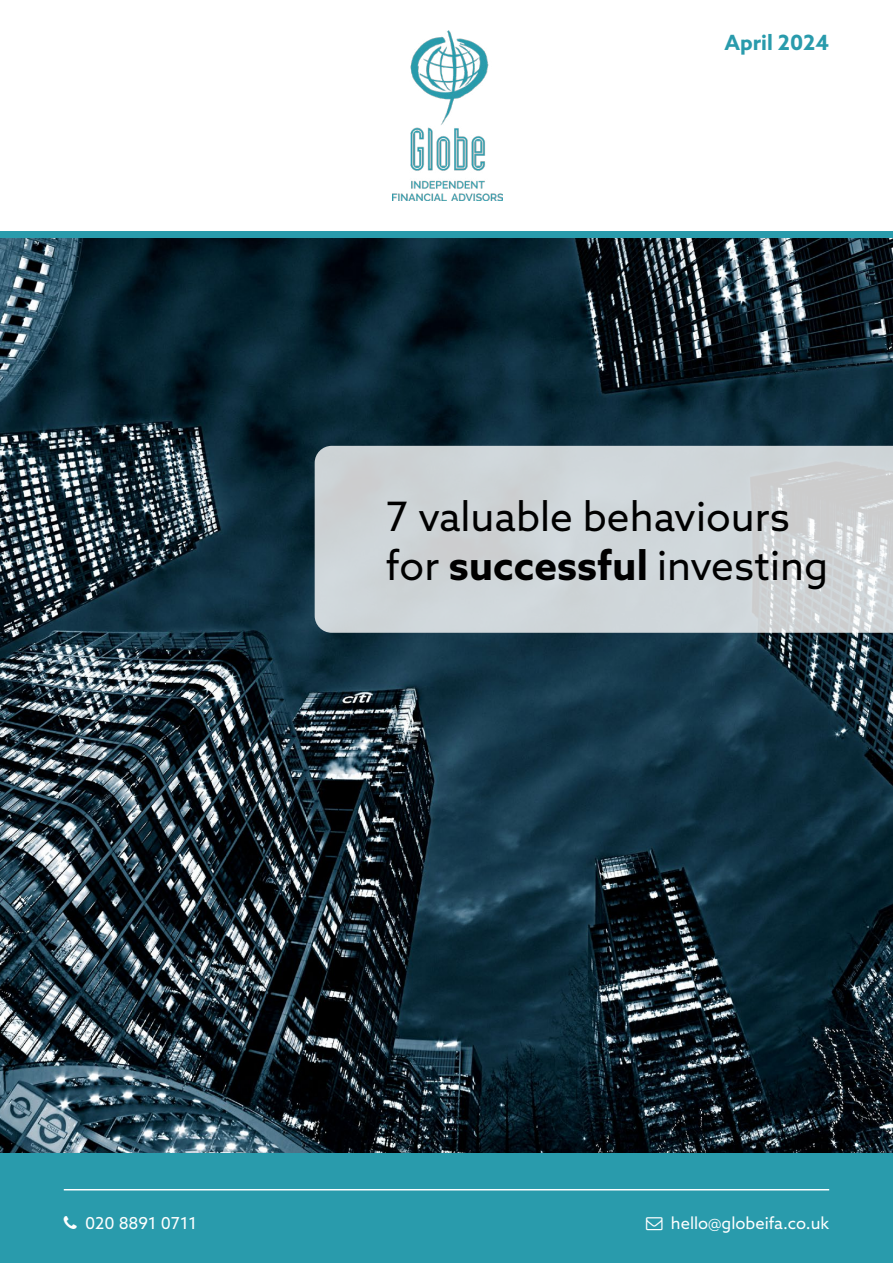
<style>
.page{position:relative;width:893px;height:1263px;background:#fff}
.page>*{position:absolute;margin:0;border:0;box-sizing:border-box;transform-origin:0 0}
.t1{font:40.5px/48.6px "Azo Sans";color:#000}
.t2{font:700 21px "Azo Sans";color:#299bac}
.t3{font:16.5px "Azo Sans";color:#fff}
.s1{font-weight:700}
</style>
<div class="page">
<img style="left:0;top:238px;width:893px;height:915px">
<div style="left:0;top:1153px;width:893px;height:110px;background:#299bac"></div>
<svg style="left:315px;top:446px;width:578px;height:187px;background:#ced4d7"></svg>
<hr style="left:64px;top:1189px;width:765px;height:1px;background:#fff">
<div style="left:0;top:232px;width:893px;height:6px;background:#299bac"></div>
<img style="left:392px;top:31px;width:110px;height:170px">
<p class="t2" style="left:724px;top:29px;width:106px">April 2024</p>
<p class="t1" style="left:386px;top:492px;width:444px">7 valuable behaviours for <span class="s1">successful</span> investing</p>
<p class="t3" style="left:85px;top:1212px;width:113px">020 8891 0711</p>
<p class="t3" style="left:671px;top:1212px;width:160px">hello@globeifa.co.uk</p>
</div>
